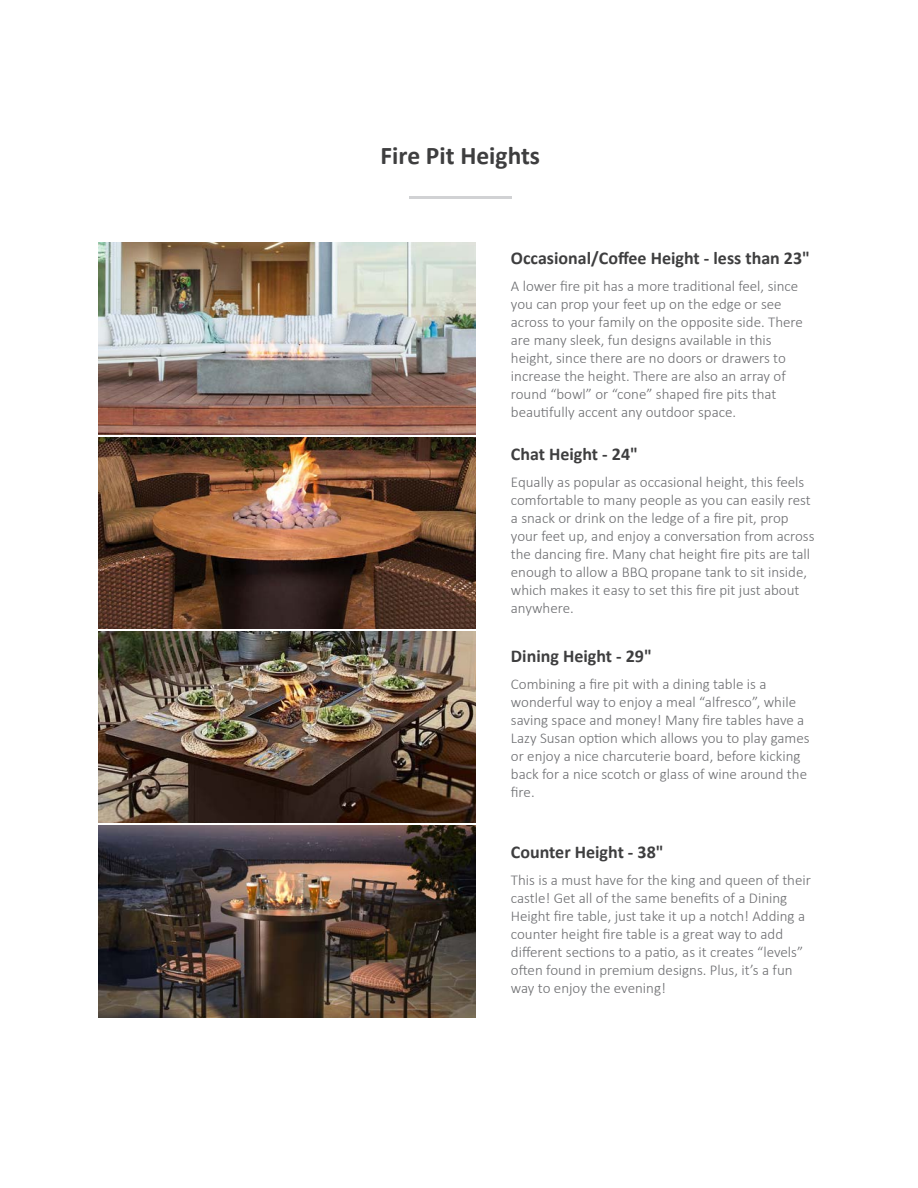
<style>
.page{position:relative;width:918px;height:1188px;background:#fff}
.page>*{position:absolute;margin:0;border:0;box-sizing:border-box;transform-origin:0 0}
.t1{font:700 25.5px "Calibri";color:#3e3e3f}
.t2{font:700 18px "Calibri";color:#3e3e3f}
.t3{font:300 15px/18px "Calibri";color:#6c6d70}
</style>
<div class="page">
<hr style="left:409px;top:196px;width:102px;height:3px;background:#d1d2d4">
<img style="left:99px;top:243px;width:376px;height:774px">
<hr style="left:98px;top:436px;width:380px;height:1px;background:#fff">
<hr style="left:98px;top:629px;width:380px;height:2px;background:#fff">
<hr style="left:98px;top:823px;width:380px;height:1px;background:#fff">
<h1 class="t1" style="left:381px;top:137px;width:161px">Fire Pit Heights</h1>
<p class="t2" style="left:511px;top:245px;width:301px">Occasional/Coffee Height - less than 23"</p>
<p class="t3" style="left:511px;top:277px;width:294px">A lower fire pit has a more traditional feel, since you can prop your feet up on the edge or see across to your family on the opposite side. There are many sleek, fun designs available in this height, since there are no doors or drawers to increase the height. There are also an array of round “bowl” or “cone” shaped fire pits that beautifully accent any outdoor space.</p>
<p class="t2" style="left:511px;top:441px;width:129px">Chat Height - 24"</p>
<p class="t3" style="left:511px;top:473px;width:305px">Equally as popular as occasional height, this feels comfortable to many people as you can easily rest a snack or drink on the ledge of a fire pit, prop your feet up, and enjoy a conversation from across the dancing fire. Many chat height fire pits are tall enough to allow a BBQ propane tank to sit inside, which makes it easy to set this fire pit just about anywhere.</p>
<p class="t2" style="left:511px;top:643px;width:143px">Dining Height - 29"</p>
<p class="t3" style="left:511px;top:675px;width:300px">Combining a fire pit with a dining table is a wonderful way to enjoy a meal “alfresco”, while saving space and money! Many fire tables have a Lazy Susan option which allows you to play games or enjoy a nice charcuterie board, before kicking back for a nice scotch or glass of wine around the fire.</p>
<p class="t2" style="left:511px;top:839px;width:154px">Counter Height - 38"</p>
<p class="t3" style="left:511px;top:871px;width:302px">This is a must have for the king and queen of their castle! Get all of the same benefits of a Dining Height fire table, just take it up a notch! Adding a counter height fire table is a great way to add different sections to a patio, as it creates “levels” often found in premium designs. Plus, it’s a fun way to enjoy the evening!</p>
</div>
